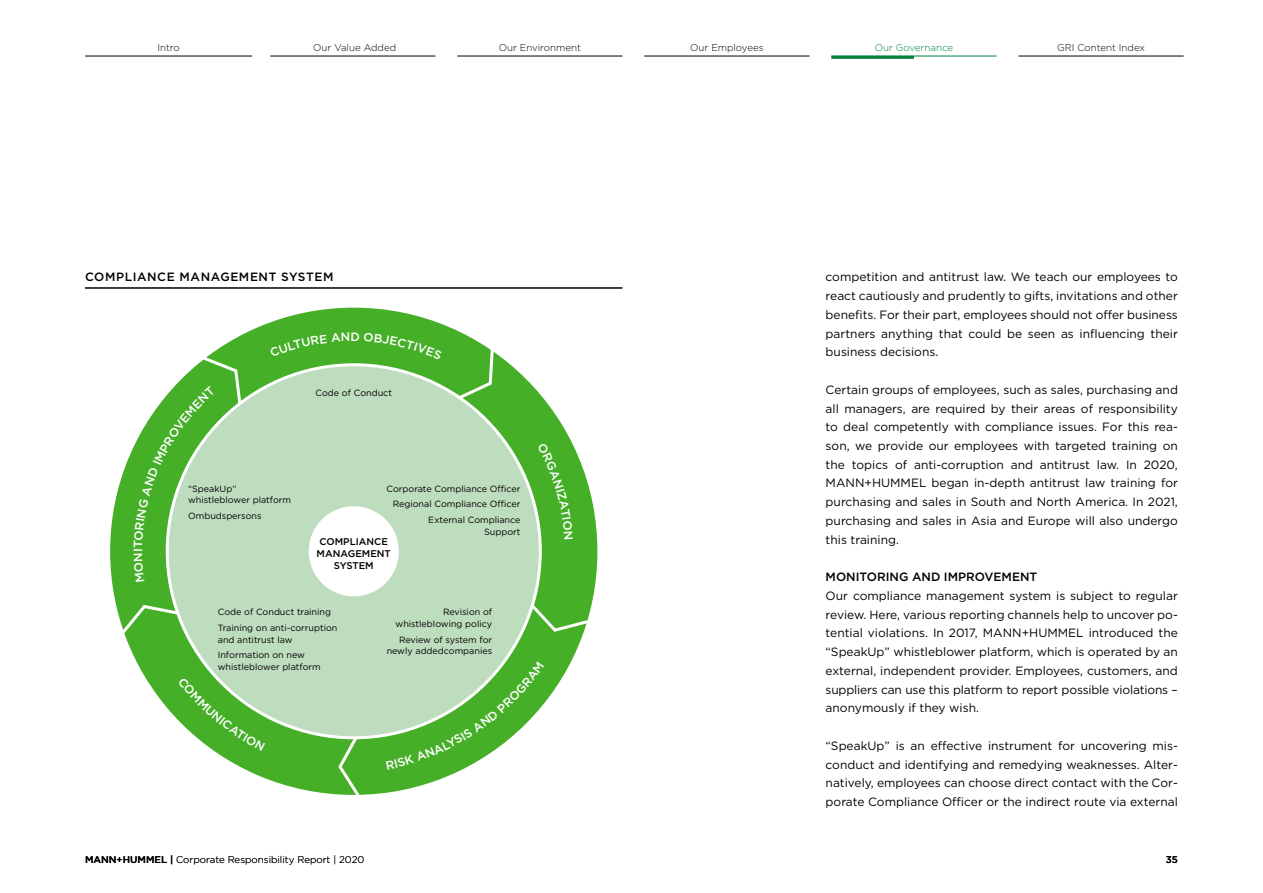
<style>
.page{position:relative;width:1263px;height:893px;background:#fff}
.page>*{position:absolute;margin:0;border:0;box-sizing:border-box;transform-origin:0 0}
.t1{font:12px/18.8px "Gotham";color:#000;text-align:justify}
.t2{font:500 12px "Gotham";letter-spacing:.05em;color:#000}
.t3{font:500 12px "Gotham";letter-spacing:.01em;color:#000}
.t4{font:300 9.75px "Gotham";color:#000}
.t5{font:500 9.75px/11.7px "Gotham";color:#000;text-align:center}
.t6{font:300 9.75px "Gotham";color:#00823c}
.t7{font:9px/15.9px "Gotham";color:#000}
.s1{font-weight:500}
</style>
<div class="page">
<hr style="left:85px;top:56px;width:167px;height:1px;background:#000">
<hr style="left:457px;top:56px;width:165px;height:1px;background:#000">
<hr style="left:644px;top:56px;width:165px;height:1px;background:#000">
<hr style="left:831px;top:56px;width:165px;height:1px;background:#00823c">
<hr style="left:1018px;top:56px;width:165px;height:1px;background:#000">
<hr style="left:270px;top:56px;width:165px;height:1px;background:#000">
<hr style="left:85px;top:287px;width:537px;height:2px;background:#000">
<div style="left:110px;top:308px;width:487px;height:487px;background:#46af28;border-radius:50%"></div>
<div style="left:167px;top:365px;width:373px;height:373px;background:#bedcbe;border-radius:50%"></div>
<div style="left:309px;top:506px;width:90px;height:90px;background:#fff;border-radius:50%"></div>
<svg style="left:337px;top:735px;width:25px;height:60px"></svg>
<svg style="left:527px;top:601px;width:64px;height:32px"></svg>
<svg style="left:455px;top:346px;width:40px;height:56px"></svg>
<svg style="left:119px;top:603px;width:62px;height:34px"></svg>
<hr style="left:831px;top:56px;width:83px;height:3px;background:#00823c">
<svg style="left:537px;top:443px;width:36px;height:96px"></svg>
<svg style="left:386px;top:661px;width:158px;height:108px"></svg>
<svg style="left:178px;top:677px;width:87px;height:74px"></svg>
<svg style="left:134px;top:354px;width:109px;height:228px"></svg>
<p class="t4" style="left:157px;top:41px;width:24px">Intro</p>
<p class="t4" style="left:313px;top:41px;width:84px">Our Value Added</p>
<p class="t4" style="left:499px;top:41px;width:84px">Our Environment</p>
<p class="t4" style="left:690px;top:41px;width:75px">Our Employees</p>
<p class="t6" style="left:875px;top:41px;width:80px">Our Governance</p>
<p class="t4" style="left:1057px;top:41px;width:89px">GRI Content Index</p>
<p class="t2" style="left:85px;top:269px;width:250px">COMPLIANCE MANAGEMENT SYSTEM</p>
<p class="t7" style="left:315px;top:385px;width:78px">Code of Conduct</p>
<p class="t7" style="left:188px;top:482px;width:104px;line-height:11.7px">“SpeakUp” whistleblower platform</p>
<p class="t7" style="left:188px;top:508px;width:75px">Ombudspersons</p>
<p class="t7" style="left:386px;top:480px;width:135px;text-align:right">Corporate Compliance Officer<br>Regional Compliance Officer<br>External Compliance</p>
<p class="t7" style="left:484px;top:524px;width:38px">Support</p>
<p class="t5" style="left:317px;top:536px;width:76px">COMPLIANCE<br>MANAGEMENT<br>SYSTEM</p>
<p class="t7" style="left:218px;top:604px;width:121px">Code of Conduct training<br>Training on anti-corruption</p>
<p class="t7" style="left:218px;top:631px;width:89px">and antitrust law<br>Information on new</p>
<p class="t7" style="left:218px;top:659px;width:104px">whistleblower platform</p>
<p class="t7" style="left:396px;top:606px;width:98px;line-height:11.7px;text-align:right">Revision of whistleblowing policy</p>
<p class="t7" style="left:387px;top:633px;width:107px;line-height:11.7px;text-align:right">Review of system for newly addedcompanies</p>
<p class="t1" style="left:826px;top:267px;width:354px">competition and antitrust law. We teach our employees to react cautiously and prudently to gifts, invitations and other benefits. For their part, employees should not offer business partners anything that could be seen as influencing their business decisions.</p>
<p class="t1" style="left:826px;top:380px;width:354px">Certain groups of employees, such as sales, purchasing and all managers, are required by their areas of responsibility to deal competently with compliance issues. For this rea&shy;son, we provide our employees with targeted training on the topics of anti-corruption and antitrust law. In 2020, MANN+HUMMEL began in-depth antitrust law training for purchasing and sales in South and North America. In 2021, purchasing and sales in Asia and Europe will also undergo this training.</p>
<p class="t3" style="left:826px;top:569px;width:213px">MONITORING AND IMPROVEMENT</p>
<p class="t1" style="left:826px;top:586px;width:354px">Our compliance management system is subject to regular review. Here, various reporting channels help to uncover po&shy;tential violations. In 2017, MANN+HUMMEL introduced the “SpeakUp” whistleblower platform, which is operated by an external, independent provider. Employees, customers, and suppliers can use this platform to report possible violations – anonymously if they wish.</p>
<p class="t1" style="left:826px;top:736px;width:354px">“SpeakUp” is an effective instrument for uncovering mis&shy;conduct and identifying and remedying weaknesses. Alter&shy;natively, employees can choose direct contact with the Cor&shy;porate Compliance Officer or the indirect route via external</p>
<p class="t4" style="left:85px;top:853px;width:281px"><span class="s1">MANN+HUMMEL |</span> Corporate Responsibility Report | 2020</p>
<p class="t5" style="left:1166px;top:853px;width:14px">35</p>
</div>
